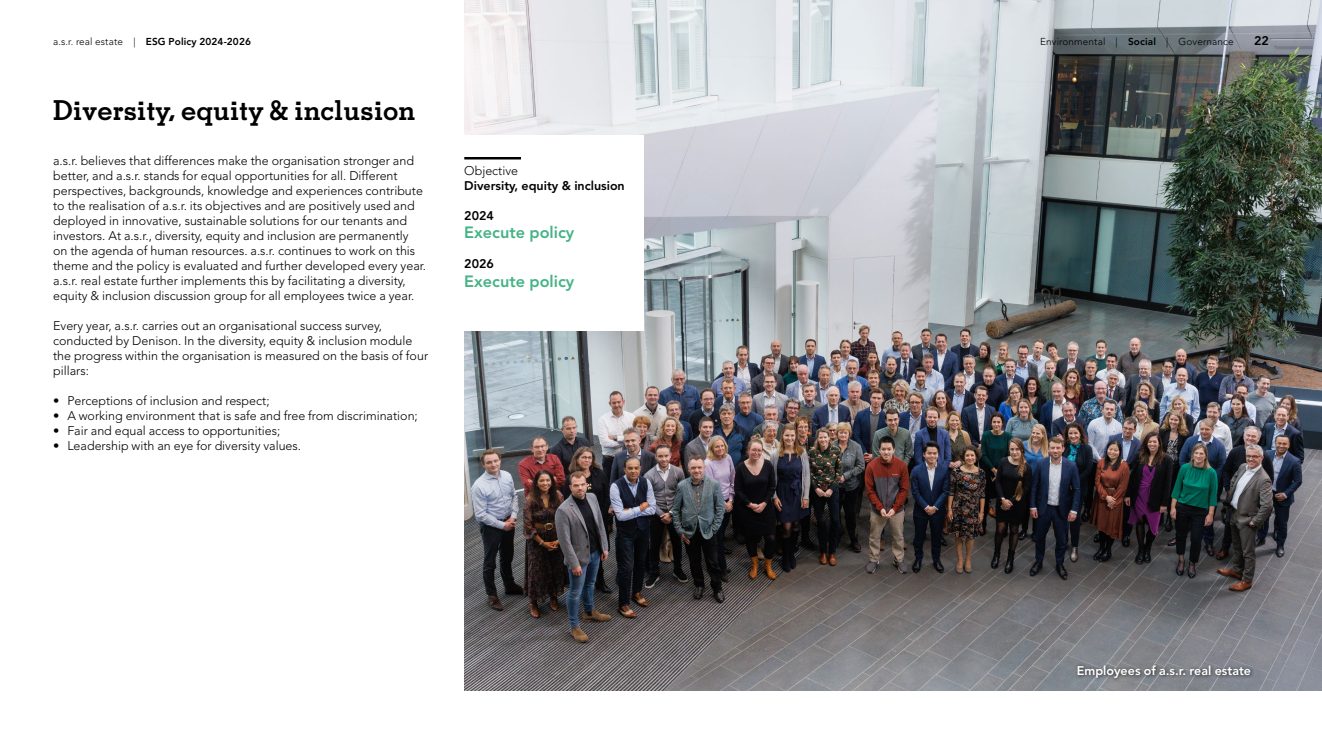
<style>
.page{position:relative;width:1322px;height:744px;background:#fff}
.page>*{position:absolute;margin:0;border:0;box-sizing:border-box;transform-origin:0 0}
.t1{font:700 27.5px "Memphis LT Std";color:#000}
.t2{font:800 16.25px "Avenir LT Std";color:#45b385}
.t3{font:300 12.5px/15px "Avenir LT Std";color:#000}
.t4{font:800 12.5px "Avenir LT Std";color:#000}
.t5{font:800 12.5px "Avenir LT Std";color:#fff}
.t6{font:800 10px "Avenir LT Std";letter-spacing:.01em;color:#000}
.t7{font:300 10px "Avenir LT Std";letter-spacing:.01em;color:#000}
.s1{font-weight:300}
.s2{font-weight:800}
</style>
<div class="page">
<img style="left:464px;top:0;width:858px;height:690px">
<div style="left:1074px;top:662px;width:180px;height:19px;background:#000;opacity:.75"></div>
<div style="left:460px;top:135px;width:183px;height:195px;background:#fff"></div>
<hr style="left:464px;top:157px;width:57px;height:2px;background:#000">
<p class="t6" style="left:53px;top:36px;width:199px"><span class="s1">a.s.r. real estate |</span> ESG Policy 2024-2026</p>
<p class="t7" style="left:1040px;top:36px;width:195px">Environmental | <span class="s2">Social</span> | Governance</p>
<p class="t4" style="left:1254px;top:33px;width:16px">22</p>
<h1 class="t1" style="left:53px;top:93px;width:364px">Diversity, equity &amp; inclusion</h1>
<p class="t3" style="left:53px;top:153px;width:374px">a.s.r. believes that differences make the organisation stronger and better, and a.s.r. stands for equal opportunities for all. Different perspectives, backgrounds, knowledge and experiences contribute to the realisation of a.s.r. its objectives and are positively used and deployed in innovative, sustainable solutions for our tenants and investors. At a.s.r., diversity, equity and inclusion are permanently on the agenda of human resources. a.s.r. continues to work on this theme and the policy is evaluated and further developed every year. a.s.r. real estate further implements this by facilitating a diversity, equity &amp; inclusion discussion group for all employees twice a year.</p>
<p class="t3" style="left:53px;top:318px;width:376px">Every year, a.s.r. carries out an organisational success survey, conducted by Denison. In the diversity, equity &amp; inclusion module the progress within the organisation is measured on the basis of four pillars:</p>
<p class="t3" style="left:53px;top:393px;width:218px">• Perceptions of inclusion and respect;</p>
<p class="t3" style="left:53px;top:408px;width:366px">• A working environment that is safe and free from discrimination;</p>
<p class="t3" style="left:53px;top:423px;width:229px">• Fair and equal access to opportunities;</p>
<p class="t3" style="left:53px;top:438px;width:249px">• Leadership with an eye for diversity values.</p>
<p class="t3" style="left:464px;top:163px;width:55px">Objective</p>
<p class="t4" style="left:464px;top:178px;width:162px">Diversity, equity &amp; inclusion</p>
<p class="t4" style="left:464px;top:208px;width:31px">2024</p>
<h2 class="t2" style="left:464px;top:223px;width:111px">Execute policy</h2>
<p class="t4" style="left:464px;top:256px;width:31px">2026</p>
<h2 class="t2" style="left:464px;top:272px;width:111px">Execute policy</h2>
<p class="t5" style="left:1077px;top:663px;width:176px">Employees of a.s.r. real estate</p>
</div>
